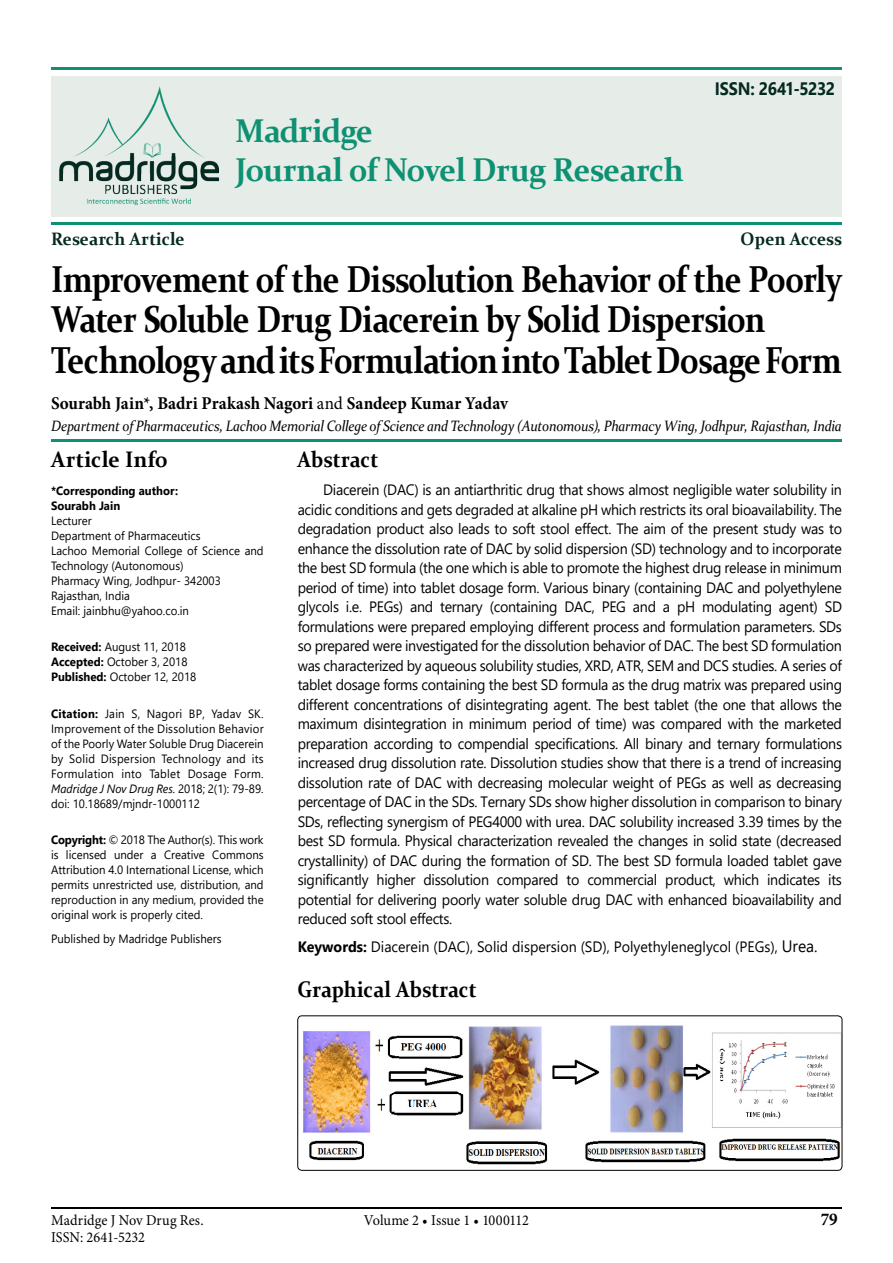
<style>
.page{position:relative;width:893px;height:1263px;background:#fff}
.page>*{position:absolute;margin:0;border:0;box-sizing:border-box;transform-origin:0 0}
.t1{font:700 37.5px/40.5px "Constantia";letter-spacing:-.035em;color:#000;scale:.85 1}
.t2{font:700 33px/39px "Constantia";letter-spacing:-.02em;color:#0e9172;scale:.95 1}
.t3{font:700 22.5px "Constantia";letter-spacing:.005em;color:#000;scale:.9 1}
.t4{font:700 22.5px "Constantia";letter-spacing:.005em;color:#000;scale:.95 1}
.t5{font:700 18px "Minion Pro";color:#000;scale:.95 1}
.t6{font:700 18px "Constantia";color:#032920;scale:.95 1}
.t7{font:700 18px "Segoe UI";letter-spacing:-.03em;color:#032920;scale:.9 1}
.t8{font:15px/19.5px "Segoe UI";color:#000;text-align:justify;scale:.95 1}
.t9{font:italic 15px "Constantia";letter-spacing:-.015em;color:#000;scale:.9 1}
.t10{font:15px "Minion Pro";color:#000;scale:.95 1}
.t11{font:12px/15px "Segoe UI";color:#000;scale:.95 1}
.t12{font:700 12px/15px "Segoe UI";color:#000;scale:.95 1}
.s1{font-weight:400}
.s2{font-weight:700}
.s3{font-style:italic}
.s4{font-size:16.5px}
</style>
<div class="page">
<hr style="left:51px;top:1208px;width:791px;height:1px;background:#000">
<div style="left:51px;top:76px;width:791px;height:140px;background:#e6ede9"></div>
<hr style="left:51px;top:223px;width:791px;height:2px;background:#0e9172">
<hr style="left:51px;top:440px;width:791px;height:2px;background:#0e9172">
<hr style="left:51px;top:68px;width:791px;height:2px;background:#0e9172">
<img style="left:59px;top:86px;width:160px;height:120px">
<img style="left:298px;top:1016px;width:544px;height:154px">
<div style="left:298px;top:1016px;width:544px;height:154px;border:1px solid #000;border-radius:4px"></div>
<h2 class="t2" style="left:236px;top:109px;width:473px">Madridge<br>Journal of Novel Drug Research</h2>
<p class="t7" style="left:715px;top:71px;width:135px">ISSN: 2641-5232</p>
<p class="t6" style="left:51px;top:226px;width:142px">Research Article</p>
<p class="t6" style="left:741px;top:226px;width:108px">Open Access</p>
<h1 class="t1" style="left:51px;top:257px;width:932px">Improvement of the Dissolution Behavior of the Poorly<br>Water Soluble Drug Diacerein by Solid Dispersion<br>Technology and its Formulation into Tablet Dosage Form</h1>
<p class="t5" style="left:51px;top:391px;width:482px">Sourabh Jain*, Badri Prakash Nagori <span class="s1">and</span> Sandeep Kumar Yadav</p>
<p class="t9" style="left:51px;top:416px;width:880px">Department of Pharmaceutics, Lachoo Memorial College of Science and Technology (Autonomous), Pharmacy Wing, Jodhpur, Rajasthan, India</p>
<h3 class="t4" style="left:51px;top:444px;width:125px">Article Info</h3>
<p class="t12" style="left:51px;top:482px;width:135px">*Corresponding author:<br>Sourabh Jain</p>
<p class="t11" style="left:51px;top:512px;width:225px">Lecturer<br>Department of Pharmaceutics<br>Lachoo Memorial College of Science and<br>Technology (Autonomous)<br>Pharmacy Wing, Jodhpur- 342003<br>Rajasthan, India<br>Email: jainbhu@yahoo.co.in</p>
<p class="t11" style="left:51px;top:639px;width:155px"><span class="s2">Received:</span> August 11, 2018<br><span class="s2">Accepted:</span> October 3, 2018<br><span class="s2">Published:</span> October 12, 2018</p>
<p class="t11" style="left:51px;top:705px;width:225px;text-align:justify"><span class="s2">Citation:</span> Jain S, Nagori BP, Yadav SK.<br>Improvement of the Dissolution Behavior of the Poorly Water Soluble Drug Diacerein by Solid Dispersion Technology and its Formulation into Tablet Dosage Form.<br><span class="s3">Madridge J Nov Drug Res.</span> 2018; 2(1): 79-89. doi: 10.18689/mjndr-1000112</p>
<p class="t11" style="left:51px;top:831px;width:225px;text-align:justify"><span class="s2">Copyright:</span> © 2018 The Author(s). This work is licensed under a Creative Commons Attribution 4.0 International License, which permits unrestricted use, distribution, and reproduction in any medium, provided the original work is properly cited.</p>
<p class="t11" style="left:51px;top:930px;width:181px">Published by Madridge Publishers</p>
<h3 class="t3" style="left:298px;top:444px;width:91px">Abstract</h3>
<p class="t8" style="left:298px;top:479px;width:575px;text-indent:26px">Diacerein (DAC) is an antiarthritic drug that shows almost negligible water solubility in acidic conditions and gets degraded at alkaline pH which restricts its oral bioavailability. The degradation product also leads to soft stool effect. The aim of the present study was to enhance the dissolution rate of DAC by solid dispersion (SD) technology and to incorporate the best SD formula (the one which is able to promote the highest drug release in minimum period of time) into tablet dosage form. Various binary (containing DAC and polyethylene glycols i.e. PEGs) and ternary (containing DAC, PEG and a pH modulating agent) SD formulations were prepared employing different process and formulation parameters. SDs so prepared were investigated for the dissolution behavior of DAC. The best SD formulation was characterized by aqueous solubility studies, XRD, ATR, SEM and DCS studies. A series of tablet dosage forms containing the best SD formula as the drug matrix was prepared using different concentrations of disintegrating agent. The best tablet (the one that allows the maximum disintegration in minimum period of time) was compared with the marketed preparation according to compendial specifications. All binary and ternary formulations increased drug dissolution rate. Dissolution studies show that there is a trend of increasing dissolution rate of DAC with decreasing molecular weight of PEGs as well as decreasing percentage of DAC in the SDs. Ternary SDs show higher dissolution in comparison to binary SDs, reflecting synergism of PEG4000 with urea. DAC solubility increased 3.39 times by the best SD formula. Physical characterization revealed the changes in solid state (decreased crystallinity) of DAC during the formation of SD. The best SD formula loaded tablet gave significantly higher dissolution compared to commercial product, which indicates its potential for delivering poorly water soluble drug DAC with enhanced bioavailability and reduced soft stool effects.</p>
<p class="t8" style="left:298px;top:936px;width:549px"><span class="s2">Keywords:</span> Diacerein (DAC), Solid dispersion (SD), Polyethyleneglycol (PEGs), <span class="s4">Urea.</span></p>
<h3 class="t3" style="left:298px;top:973px;width:200px">Graphical Abstract</h3>
<p class="t10" style="left:51px;top:1210px;width:162px">Madridge J Nov Drug Res.</p>
<p class="t5" style="left:821px;top:1206px;width:19px">79</p>
<p class="t10" style="left:51px;top:1227px;width:100px">ISSN: 2641-5232</p>
<p class="t10" style="left:364px;top:1210px;width:175px">Volume 2 • Issue 1 • 1000112</p>
</div>
